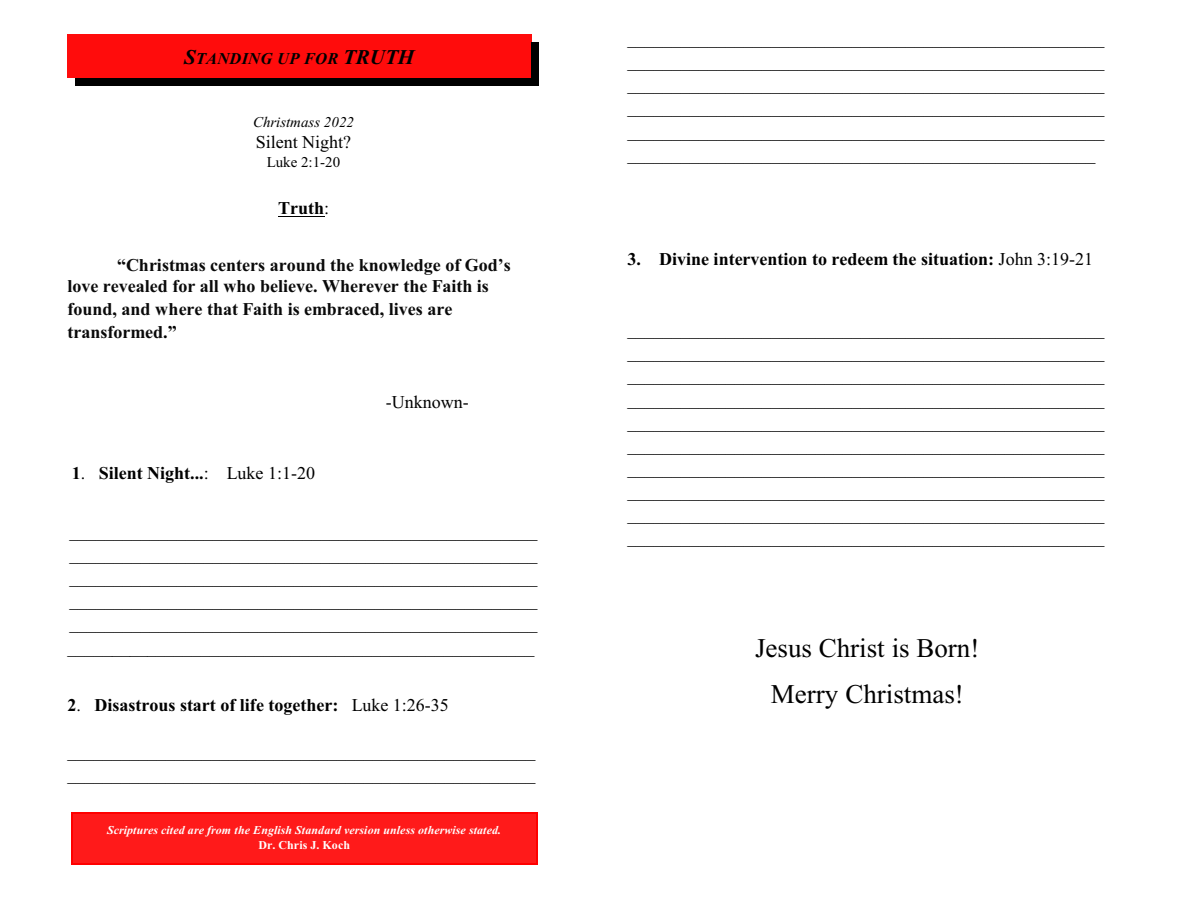
<style>
.page{position:relative;width:1188px;height:918px;background:#fff}
.page>*{position:absolute;margin:0;border:0;box-sizing:border-box;transform-origin:0 0}
.t1{font:27px/46.2px "Times New Roman";color:#000;text-align:center}
.t2{font:18px/23.1px "Times New Roman";color:#000;text-align:justify}
.t3{font:700 18px/21.5px "Times New Roman";color:#0a0a0a}
.t4{font:700 18px "Times New Roman";color:#000}
.t5{font:italic 700 16.5px "Times New Roman";letter-spacing:.015em;color:#000}
.t6{font:italic 15px "Times New Roman";color:#000}
.t7{font:15px "Times New Roman";letter-spacing:-.005em;color:#000}
.t8{font:italic 700 12px "Times New Roman";letter-spacing:.005em;color:#fff}
.t9{font:700 12px "Times New Roman";letter-spacing:.005em;color:#fff}
.s1{font-size:21px}
.s2{font-weight:400}
.s3{color:#000}
</style>
<div class="page">
<hr style="left:278px;top:216px;width:46px;height:1px;background:#000">
<div style="left:71px;top:812px;width:466px;height:53px;background:#ff1a1a"></div>
<hr style="left:71px;top:812px;width:2px;height:52px;background:#f00">
<hr style="left:536px;top:812px;width:1px;height:52px;background:#f00">
<hr style="left:71px;top:812px;width:466px;height:1px;background:#f00">
<hr style="left:71px;top:863px;width:466px;height:2px;background:#f00">
<div style="left:67px;top:35px;width:464px;height:43px;background:#ff0c0c"></div>
<div style="left:531px;top:43px;width:8px;height:43px;background:#000"></div>
<div style="left:75px;top:78px;width:464px;height:8px;background:#000"></div>
<p class="t5" style="left:184px;top:53px;width:232px"><span class="s1">S</span>TANDING UP FOR <span class="s1">TRUTH</span></p>
<p class="t6" style="left:253px;top:117px;width:102px">Christmass 2022</p>
<p class="t2" style="left:256px;top:132px;width:97px">Silent Night?</p>
<p class="t7" style="left:267px;top:156px;width:75px">Luke 2:1-20</p>
<p class="t4" style="left:278px;top:202px;width:53px">Truth<span class="s2">:</span></p>
<p class="t3" style="left:68px;top:256px;width:445px;text-indent:50px">“Christmas centers around the knowledge of God’s love revealed for all who believe. Wherever the Faith is</p>
<p class="t3" style="left:68px;top:299px;width:386px;line-height:23.2px">found, and where that Faith is embraced, lives are transformed<span class="s3">.”</span></p>
<p class="t4" style="left:72px;top:466px;width:245px">1<span class="s2">.</span> Silent Night...<span class="s2">: Luke 1:1-20</span></p>
<p class="t2" style="left:386px;top:393px;width:84px">-Unknown-</p>
<p class="t2" style="left:68px;top:521px;width:472px">____________________________________________________ ____________________________________________________ ____________________________________________________ ____________________________________________________ ____________________________________________________ ____________________________________________________</p>
<p class="t4" style="left:68px;top:698px;width:383px">2<span class="s2">.</span> Disastrous start of life together: <span class="s2">Luke 1:26-35</span></p>
<p class="t2" style="left:68px;top:741px;width:469px">____________________________________________________ ____________________________________________________</p>
<p class="t8" style="left:107px;top:826px;width:396px">Scriptures cited are from the English Standard version unless otherwise stated.</p>
<p class="t9" style="left:258px;top:840px;width:93px">Dr. Chris J. Koch</p>
<p class="t2" style="left:628px;top:28px;width:478px">_____________________________________________________ _____________________________________________________ _____________________________________________________ _____________________________________________________ _____________________________________________________ ____________________________________________________</p>
<p class="t4" style="left:628px;top:253px;width:467px">3. Divine intervention to redeem the situation: <span class="s2">John 3:19-21</span></p>
<p class="t2" style="left:628px;top:319px;width:478px">_____________________________________________________ _____________________________________________________ _____________________________________________________ _____________________________________________________ _____________________________________________________ _____________________________________________________ _____________________________________________________ _____________________________________________________ _____________________________________________________ _____________________________________________________</p>
<h1 class="t1" style="left:755px;top:628px;width:226px">Jesus Christ is Born!<br>Merry Christmas!</h1>
</div>
